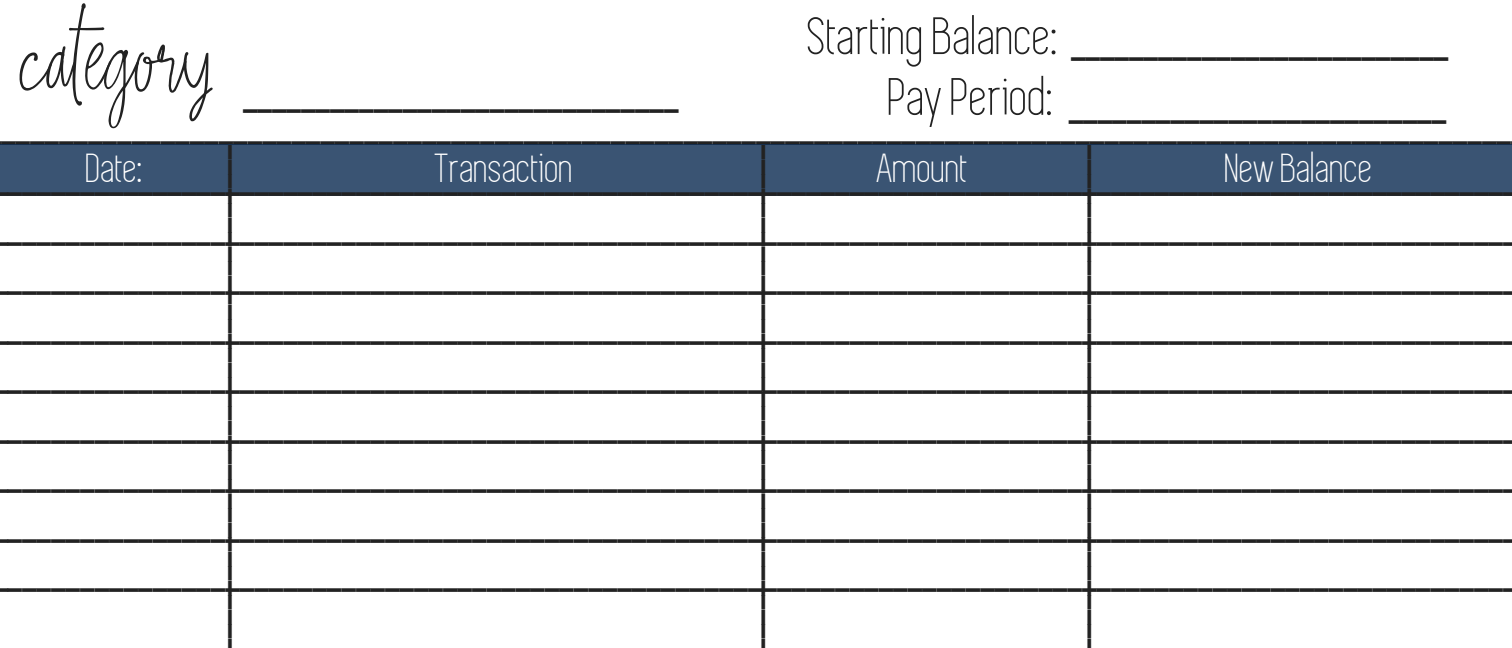
<style>
.page{position:relative;width:1512px;height:648px;background:#fff}
.page>*{position:absolute;margin:0;border:0;box-sizing:border-box;transform-origin:0 0}
.t1{font:193.2px "Sweet Getaway DEMO";color:#222}
.t2{font:54.3px "Simplifica";color:#222}
.t3{font:42.3px "Simplifica";color:#fff}
.t4{font:36.3px/49.5px "Berkshire Swash";color:#222;text-align:justify}
</style>
<div class="page">
<div style="left:0;top:144px;width:1512px;height:52px;background:#3a5473"></div>
<h1 class="t1" style="left:22px;top:-55px;width:194px">category</h1>
<p class="t4" style="left:243px;top:68px;width:437px">______________________________</p>
<h2 class="t2" style="left:808px;top:13px;width:253px">StartingBalance:</h2>
<h2 class="t2" style="left:889px;top:74px;width:167px">PayPeriod:</h2>
<p class="t4" style="left:1071px;top:16px;width:379px">__________________________</p>
<p class="t4" style="left:1069px;top:79px;width:379px">__________________________</p>
<p class="t4" style="left:1px;top:100px;width:1512px">________________________________________________________________________________________________________</p>
<p class="t4" style="left:273px;top:145px;width:510px;rotate:90deg">___________________________________</p>
<p class="t4" style="left:806px;top:145px;width:510px;rotate:90deg">___________________________________</p>
<p class="t4" style="left:1132px;top:145px;width:510px;rotate:90deg">___________________________________</p>
<p class="t3" style="left:87px;top:151px;width:59px">Date:</p>
<p class="t3" style="left:436px;top:151px;width:139px">Transaction</p>
<p class="t3" style="left:878px;top:151px;width:92px">Amount</p>
<p class="t3" style="left:1226px;top:151px;width:149px">New Balance</p>
<p class="t4" style="left:-7px;top:151px;width:1526px">_________________________________________________________________________________________________________ _________________________________________________________________________________________________________ _________________________________________________________________________________________________________ _________________________________________________________________________________________________________ _________________________________________________________________________________________________________ _________________________________________________________________________________________________________ _________________________________________________________________________________________________________ _________________________________________________________________________________________________________ _________________________________________________________________________________________________________</p>
</div>
